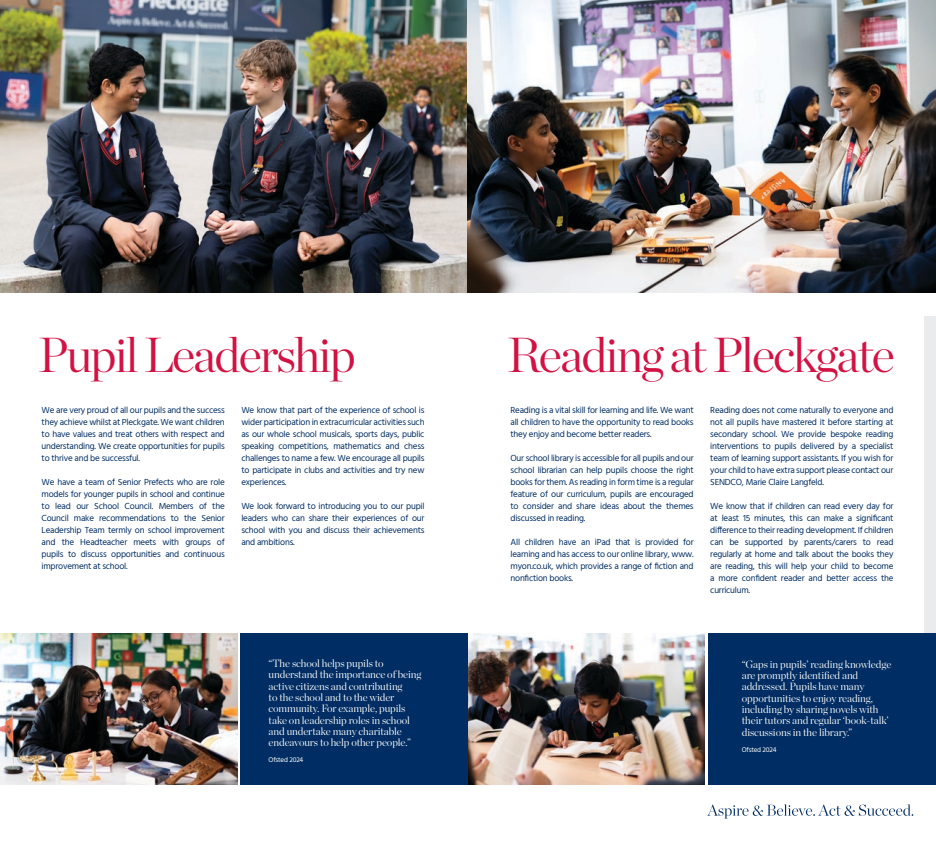
<style>
.page{position:relative;width:936px;height:842px;background:#fff}
.page>*{position:absolute;margin:0;border:0;box-sizing:border-box;transform-origin:0 0}
.t1{font:300 49.1px "Chronicle Display";letter-spacing:-.04em;color:#d21242}
.t2{font:300 10.6px/11.3px "Chronicle Display";letter-spacing:-.01em;color:#fff}
.t3{font:9px/12px "Hind";letter-spacing:-.025em;color:#002d63;text-align:justify}
.t4{font:7px "Hind";letter-spacing:-.025em;color:#fff}
</style>
<div class="page">
<div style="left:924px;top:316px;width:11px;height:316px;background:#e9ebec"></div>
<img style="left:0;top:0;width:935px;height:292px">
<img style="left:0;top:633px;width:237px;height:151px">
<img style="left:468px;top:633px;width:236px;height:151px">
<div style="left:240px;top:633px;width:228px;height:151px;background:#002d63"></div>
<div style="left:708px;top:633px;width:227px;height:151px;background:#002d63"></div>
<svg style="left:707px;top:804px;width:206px;height:15px"></svg>
<p class="t1" style="left:38px;top:317px;width:319px">Pupil Leadership</p>
<p class="t1" style="left:507px;top:317px;width:389px">Reading at Pleckgate</p>
<p class="t3" style="left:42px;top:404px;width:185px">We are very proud of all our pupils and the success they achieve whilst at Pleckgate. We want children to have values and treat others with respect and understanding. We create opportunities for pupils to thrive and be successful.</p>
<p class="t3" style="left:42px;top:476px;width:185px">We have a team of Senior Prefects who are role models for younger pupils in school and continue to lead our School Council. Members of the Council make recommendations to the Senior Leadership Team termly on school improvement and the Headteacher meets with groups of pupils to discuss opportunities and continuous improvement at school.</p>
<p class="t3" style="left:241px;top:404px;width:185px">We know that part of the experience of school is wider participation in extracurricular activities such as our whole school musicals, sports days, public speaking competitions, mathematics and chess challenges to name a few. We encourage all pupils to participate in clubs and activities and try new experiences.</p>
<p class="t3" style="left:241px;top:500px;width:185px">We look forward to introducing you to our pupil leaders who can share their experiences of our school with you and discuss their achievements and ambitions.</p>
<p class="t3" style="left:510px;top:404px;width:185px">Reading is a vital skill for learning and life. We want all children to have the opportunity to read books they enjoy and become better readers.</p>
<p class="t3" style="left:510px;top:452px;width:185px">Our school library is accessible for all pupils and our school librarian can help pupils choose the right books for them. As reading in form time is a regular feature of our curriculum, pupils are encouraged to consider and share ideas about the themes discussed in reading.</p>
<p class="t3" style="left:510px;top:536px;width:185px">All children have an iPad that is provided for learning and has access to our online library, www. myon.co.uk, which provides a range of fiction and nonfiction books.</p>
<p class="t3" style="left:710px;top:404px;width:185px">Reading does not come naturally to everyone and not all pupils have mastered it before starting at secondary school. We provide bespoke reading interventions to pupils delivered by a specialist team of learning support assistants. If you wish for your child to have extra support please contact our SENDCO, Marie Claire Langfeld.</p>
<p class="t3" style="left:710px;top:500px;width:185px">We know that if children can read every day for at least 15 minutes, this can make a significant difference to their reading development. If children can be supported by parents/carers to read regularly at home and talk about the books they are reading, this will help your child to become a more confident reader and better access the curriculum.</p>
<p class="t2" style="left:268px;top:657px;width:154px">“The school helps pupils to understand the importance of being active citizens and contributing<br>to the school and to the wider community. For example, pupils take on leadership roles in school and undertake many charitable endeavours to help other people.”</p>
<p class="t4" style="left:268px;top:755px;width:36px">Ofsted 2024</p>
<p class="t2" style="left:741px;top:657px;width:151px">“Gaps in pupils’ reading knowledge are promptly identified and addressed. Pupils have many opportunities to enjoy reading, including by sharing novels with their tutors and regular ‘book-talk’ discussions in the library.”</p>
<p class="t4" style="left:741px;top:744px;width:36px">Ofsted 2024</p>
</div>
